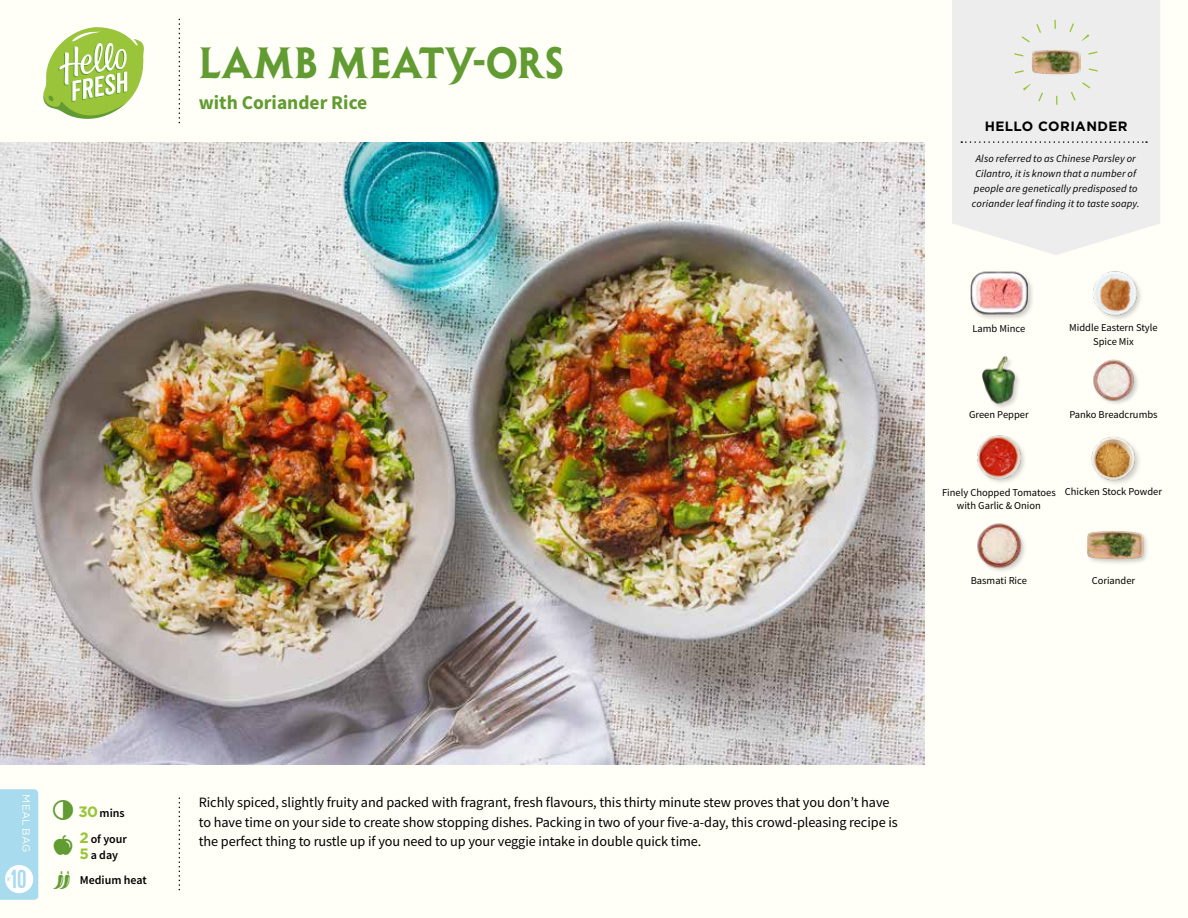
<style>
.page{position:relative;width:1188px;height:918px;background:#fffef7}
.page>*{position:absolute;margin:0;border:0;box-sizing:border-box;transform-origin:0 0}
.t1{font:800 43.5px "Shango Gothic";color:#619b31;scale:.93 1}
.t2{font:26.1px "Kapra";color:#a8dbed}
.t3{font:700 19.5px "Source Sans Pro";color:#619b31}
.t4{font:14.25px/19.5px "Source Sans Pro";letter-spacing:-.005em;color:#000}
.t5{font:700 13.5px "Gotham";letter-spacing:.03em;color:#000}
.t6{font:600 12px/26.1px "Source Sans Pro";color:#000}
.t7{font:10.5px/13.5px "Source Sans Pro";color:#000}
.t8{font:italic 10.5px/14.7px "Source Sans Pro";letter-spacing:.01em;color:#000;text-align:center}
.t9{font:10.5px "Gotham";letter-spacing:-.005em;color:#fffefb}
.s1{font-family:"Gotham";font-weight:700;font-size:15px;color:#9ac43a}
</style>
<div class="page">
<div style="left:952px;top:0;width:208px;height:255px;background:#ededed"></div>
<svg style="left:961px;top:141px;width:186px;height:2px"></svg>
<img style="left:1032px;top:38px;width:49px;height:49px">
<div style="left:1014px;top:20px;width:85px;height:85px;border:9px dashed #9ac43a;border-radius:50%"></div>
<img style="left:1091px;top:436px;width:48px;height:48px">
<img style="left:977px;top:435px;width:48px;height:48px">
<img style="left:1093px;top:271px;width:48px;height:48px">
<div style="left:969px;top:271px;width:66px;height:51px;background:#000;opacity:.2"></div>
<img style="left:970px;top:271px;width:57px;height:51px">
<img style="left:1093px;top:359px;width:45px;height:45px">
<img style="left:982px;top:356px;width:37px;height:52px">
<div style="left:1086px;top:529px;width:64px;height:38px;background:#000;opacity:.2"></div>
<img style="left:1086px;top:529px;width:58px;height:38px">
<img style="left:977px;top:523px;width:48px;height:48px">
<img style="left:0;top:142px;width:925px;height:623px">
<svg style="left:43px;top:27px;width:101px;height:92px"></svg>
<svg style="left:0;top:789px;width:38px;height:111px;background:#b5e0ef"></svg>
<h1 class="t1" style="left:199px;top:37px;width:394px">LAMB MEATY-ORS</h1>
<h3 class="t3" style="left:199px;top:89px;width:170px">with Coriander Rice</h3>
<p class="t5" style="left:985px;top:117px;width:144px">HELLO CORIANDER</p>
<p class="t8" style="left:972px;top:151px;width:169px">Also referred to as Chinese Parsley or Cilantro, it is known that a number of people are genetically predisposed to coriander leaf finding it to taste soapy.</p>
<p class="t7" style="left:973px;top:321px;width:54px">Lamb Mince</p>
<p class="t7" style="left:1069px;top:321px;width:90px;text-align:center">Middle Eastern Style<br>Spice Mix</p>
<p class="t7" style="left:969px;top:408px;width:61px">Green Pepper</p>
<p class="t7" style="left:1069px;top:407px;width:90px">Panko Breadcrumbs</p>
<p class="t7" style="left:957px;top:485px;width:207px;text-indent:-15px">Finely Chopped Tomatoes Chicken Stock Powder with Garlic &amp; Onion</p>
<p class="t7" style="left:971px;top:574px;width:58px">Basmati Rice</p>
<p class="t7" style="left:1092px;top:574px;width:45px">Coriander</p>
<p class="t9" style="left:32px;top:794px;width:59px;rotate:90deg">MEAL BAG</p>
<h2 class="t2" style="left:11px;top:864px;width:17px">10</h2>
<p class="t6" style="left:78px;top:800px;width:50px"><span class="s1">30</span>mins<br><span class="s1">2</span> of your</p>
<p class="t6" style="left:79px;top:841px;width:40px"><span class="s1">5</span> a day</p>
<p class="t6" style="left:80px;top:867px;width:69px">Medium heat</p>
<p class="t4" style="left:199px;top:793px;width:701px">Richly spiced, slightly fruity and packed with fragrant, fresh flavours, this thirty minute stew proves that you don’t have to have time on your side to create show stopping dishes. Packing in two of your five-a-day, this crowd-pleasing recipe is the perfect thing to rustle up if you need to up your veggie intake in double quick time.</p>
</div>
